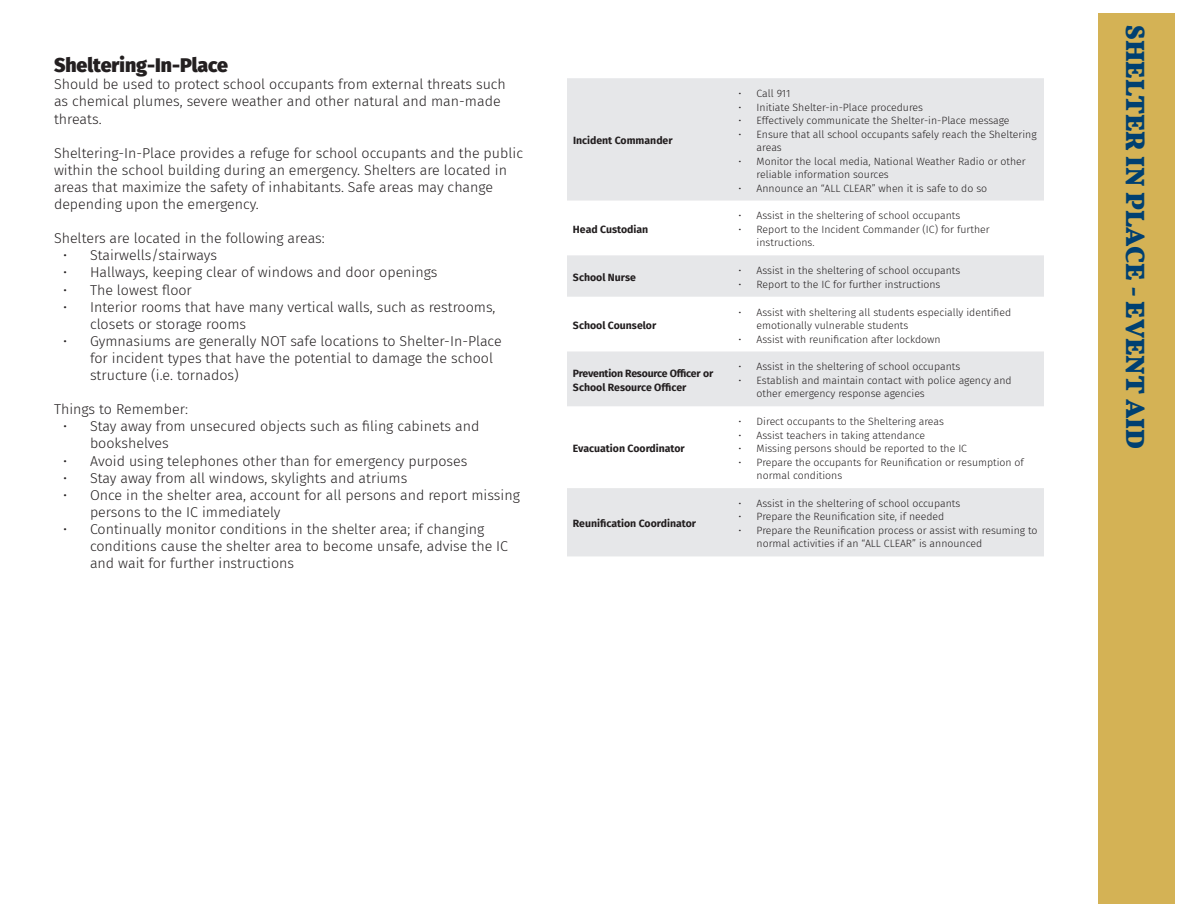
<style>
.page{position:relative;width:1188px;height:918px;background:#fff}
.page>*{position:absolute;margin:0;border:0;box-sizing:border-box;transform-origin:0 0}
.t1{font:700 27px "Vollkorn";color:#004071}
.t2{font:900 19.5px "Fira Sans";color:#231f20}
.t3{font:300 14.25px/17.1px "Fira Sans";color:#231f20}
.t4{font:300 10.5px/13.5px "Fira Sans";color:#231f20}
.table_text{font:700 10.5px "Fira Sans";color:#231f20}
.table_text-2{font:700 10.5px "Fira Sans";letter-spacing:-.02em;color:#231f20}
</style>
<div class="page">
<div style="left:1098px;top:14px;width:76px;height:890px;background:#d4b255"></div>
<svg style="left:567px;top:78px;width:477px;height:478px;fill:#e6e7e9"></svg>
<p class="t2" style="left:54px;top:48px;width:176px">Sheltering-In-Place</p>
<p class="t3" style="left:54px;top:76px;width:453px">Should be used to protect school occupants from external threats such as chemical plumes, severe weather and other natural and man-made threats.</p>
<p class="t3" style="left:54px;top:144px;width:471px">Sheltering-In-Place provides a refuge for school occupants and the public within the school building during an emergency. Shelters are located in areas that maximize the safety of inhabitants. Safe areas may change depending upon the emergency.</p>
<p class="t3" style="left:54px;top:230px;width:272px">Shelters are located in the following areas:</p>
<p class="t3" style="left:63px;top:247px;width:156px">• Stairwells/stairways</p>
<p class="t3" style="left:63px;top:264px;width:376px">• Hallways, keeping clear of windows and door openings</p>
<p class="t3" style="left:63px;top:281px;width:130px">• The lowest floor</p>
<p class="t3" style="left:90px;top:298px;width:407px;text-indent:-27px">• Interior rooms that have many vertical walls, such as restrooms, closets or storage rooms</p>
<p class="t3" style="left:90px;top:332px;width:413px;text-indent:-27px">• Gymnasiums are generally NOT safe locations to Shelter-In-Place for incident types that have the potential to damage the school structure (i.e. tornados)</p>
<p class="t3" style="left:54px;top:401px;width:136px">Things to Remember:</p>
<p class="t3" style="left:90px;top:418px;width:391px;text-indent:-27px">• Stay away from unsecured objects such as filing cabinets and bookshelves</p>
<p class="t3" style="left:63px;top:452px;width:406px">• Avoid using telephones other than for emergency purposes</p>
<p class="t3" style="left:63px;top:469px;width:346px">• Stay away from all windows, skylights and atriums</p>
<p class="t3" style="left:90px;top:486px;width:431px;text-indent:-27px">• Once in the shelter area, account for all persons and report missing persons to the IC immediately</p>
<p class="t3" style="left:90px;top:520px;width:420px;text-indent:-27px">• Continually monitor conditions in the shelter area; if changing conditions cause the shelter area to become unsafe, advise the IC and wait for further instructions</p>
<p class="table_text" style="left:573px;top:132px;width:101px">Incident Commander</p>
<p class="table_text" style="left:573px;top:220px;width:77px">Head Custodian</p>
<p class="table_text" style="left:573px;top:268px;width:64px">School Nurse</p>
<p class="table_text" style="left:573px;top:316px;width:85px">School Counselor</p>
<p class="table_text-2" style="left:573px;top:365px;width:142px">Prevention Resource Officer or</p>
<p class="table_text" style="left:573px;top:378px;width:115px">School Resource Officer</p>
<p class="table_text" style="left:573px;top:440px;width:113px">Evacuation Coordinator</p>
<p class="table_text" style="left:573px;top:515px;width:125px">Reunification Coordinator</p>
<p class="t4" style="left:739px;top:87px;width:53px">• Call 911</p>
<p class="t4" style="left:739px;top:100px;width:186px">• Initiate Shelter-in-Place procedures</p>
<p class="t4" style="left:739px;top:114px;width:272px">• Effectively communicate the Shelter-in-Place message</p>
<p class="t4" style="left:757px;top:127px;width:282px;text-indent:-18px">• Ensure that all school occupants safely reach the Sheltering areas</p>
<p class="t4" style="left:757px;top:154px;width:271px;text-indent:-18px">• Monitor the local media, National Weather Radio or other reliable information sources</p>
<p class="t4" style="left:739px;top:181px;width:250px">• Announce an “ALL CLEAR” when it is safe to do so</p>
<p class="t4" style="left:739px;top:209px;width:223px">• Assist in the sheltering of school occupants</p>
<p class="t4" style="left:757px;top:222px;width:235px;text-indent:-18px">• Report to the Incident Commander (IC) for further instructions.</p>
<p class="t4" style="left:739px;top:264px;width:223px">• Assist in the sheltering of school occupants</p>
<p class="t4" style="left:739px;top:277px;width:203px">• Report to the IC for further instructions</p>
<p class="t4" style="left:757px;top:305px;width:256px;text-indent:-18px">• Assist with sheltering all students especially identified emotionally vulnerable students</p>
<p class="t4" style="left:739px;top:332px;width:204px">• Assist with reunification after lockdown</p>
<p class="t4" style="left:739px;top:360px;width:223px">• Assist in the sheltering of school occupants</p>
<p class="t4" style="left:757px;top:373px;width:257px;text-indent:-18px">• Establish and maintain contact with police agency and other emergency response agencies</p>
<p class="t4" style="left:739px;top:415px;width:207px">• Direct occupants to the Sheltering areas</p>
<p class="t4" style="left:739px;top:428px;width:188px">• Assist teachers in taking attendance</p>
<p class="t4" style="left:739px;top:442px;width:230px">• Missing persons should be reported to the IC</p>
<p class="t4" style="left:757px;top:455px;width:269px;text-indent:-18px">• Prepare the occupants for Reunification or resumption of normal conditions</p>
<p class="t4" style="left:739px;top:496px;width:223px">• Assist in the sheltering of school occupants</p>
<p class="t4" style="left:739px;top:510px;width:207px">• Prepare the Reunification site, if needed</p>
<p class="t4" style="left:757px;top:523px;width:282px;text-indent:-18px">• Prepare the Reunification process or assist with resuming to normal activities if an “ALL CLEAR” is announced</p>
<p class="t1" style="left:1152px;top:25px;width:425px;rotate:90deg">SHELTER IN PLACE - EVENT AID</p>
</div>
